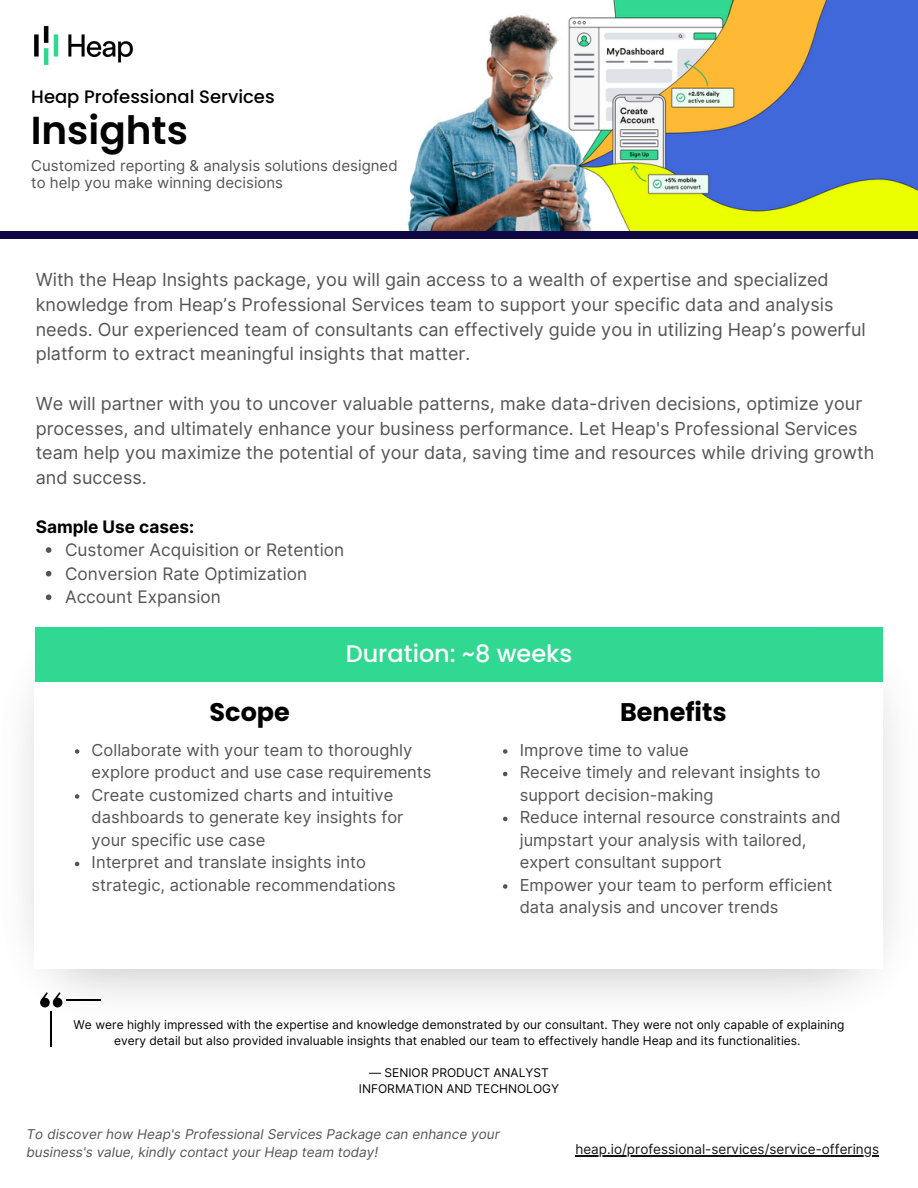
<style>
.page{position:relative;width:918px;height:1188px;background:#fff}
.page>*{position:absolute;margin:0;border:0;box-sizing:border-box;transform-origin:0 0}
.t1{font:600 39px "Poppins";color:#030303}
.t2{font:700 25.5px "Poppins";color:#000}
.t3{font:500 24px "Poppins";color:#fff}
.t4{font:18px/24.8px "Inter";color:#545454}
.t5{font:500 18px "Poppins";color:#000}
.t6{font:17.25px "Inter";color:#545454}
.t7{font:700 17.25px "Inter";color:#000}
.t8{font:16.5px/22.5px "Inter";color:#545454}
.t9{font:15px/16.8px "Inter";color:#545454}
.t10{font:italic 13.5px/18px "Inter";color:#545454}
.t11{font:13.5px "Inter";color:#111613}
.t12{font:12px/16px "Inter";color:#000;text-align:center}
</style>
<div class="page">
<img style="left:144px;top:0;width:774px;height:232px">
<div style="left:0;top:232px;width:918px;height:7px;background:#100843"></div>
<img style="left:34px;top:26px;width:99px;height:39px">
<svg style="left:46px;top:547px;width:5px;height:6px"></svg>
<svg style="left:46px;top:571px;width:5px;height:5px"></svg>
<svg style="left:46px;top:594px;width:5px;height:6px"></svg>
<hr style="left:575px;top:1155px;width:304px;height:1px;background:#111613">
<img style="left:26px;top:627px;width:866px;height:381px">
<div style="left:35px;top:628px;width:848px;height:54px;background:#31d891"></div>
<div style="left:35px;top:682px;width:428px;height:287px;background:#fff"></div>
<div style="left:459px;top:682px;width:424px;height:287px;background:#fff"></div>
<svg style="left:75px;top:749px;width:4px;height:5px"></svg>
<svg style="left:75px;top:794px;width:4px;height:5px"></svg>
<svg style="left:75px;top:862px;width:4px;height:4px"></svg>
<svg style="left:503px;top:749px;width:4px;height:5px"></svg>
<svg style="left:503px;top:772px;width:4px;height:4px"></svg>
<svg style="left:503px;top:817px;width:4px;height:4px"></svg>
<svg style="left:503px;top:884px;width:4px;height:5px"></svg>
<div style="left:53px;top:998px;width:9px;height:9px;background:#000;border-radius:50%"></div>
<svg style="left:54px;top:992px;width:7px;height:7px"></svg>
<div style="left:40px;top:998px;width:10px;height:9px;background:#000;border-radius:50%"></div>
<svg style="left:41px;top:992px;width:7px;height:8px"></svg>
<hr style="left:50px;top:1011px;width:2px;height:35px;background:#000">
<hr style="left:66px;top:999px;width:35px;height:2px;background:#000">
<p class="t5" style="left:31px;top:84px;width:245px">Heap Professional Services</p>
<p class="t1" style="left:31px;top:103px;width:159px">Insights</p>
<p class="t9" style="left:31px;top:157px;width:368px">Customized reporting &amp; analysis solutions designed to help you make winning decisions</p>
<p class="t4" style="left:36px;top:267px;width:832px">With the Heap Insights package, you will gain access to a wealth of expertise and specialized knowledge from Heap’s Professional Services team to support your specific data and analysis needs. Our experienced team of consultants can effectively guide you in utilizing Heap’s powerful platform to extract meaningful insights that matter.</p>
<p class="t4" style="left:36px;top:391px;width:840px">We will partner with you to uncover valuable patterns, make data-driven decisions, optimize your processes, and ultimately enhance your business performance. Let Heap's Professional Services team help you maximize the potential of your data, saving time and resources while driving growth and success.</p>
<p class="t7" style="left:36px;top:516px;width:160px">Sample Use cases:</p>
<p class="t6" style="left:65px;top:540px;width:281px">Customer Acquisition or Retention</p>
<p class="t6" style="left:65px;top:563px;width:244px">Conversion Rate Optimization</p>
<p class="t6" style="left:65px;top:587px;width:157px">Account Expansion</p>
<p class="t3" style="left:346px;top:637px;width:228px">Duration: ~8 weeks</p>
<p class="t2" style="left:210px;top:694px;width:82px">Scope</p>
<p class="t2" style="left:620px;top:694px;width:108px">Benefits</p>
<p class="t8" style="left:92px;top:739px;width:341px">Collaborate with your team to thoroughly explore product and use case requirements</p>
<p class="t8" style="left:92px;top:784px;width:313px">Create customized charts and intuitive dashboards to generate key insights for your specific use case</p>
<p class="t8" style="left:92px;top:851px;width:306px">Interpret and translate insights into strategic, actionable recommendations</p>
<p class="t8" style="left:520px;top:739px;width:170px">Improve time to value</p>
<p class="t8" style="left:520px;top:761px;width:302px">Receive timely and relevant insights to support decision-making</p>
<p class="t8" style="left:520px;top:806px;width:323px">Reduce internal resource constraints and jumpstart your analysis with tailored, expert consultant support</p>
<p class="t8" style="left:520px;top:874px;width:314px">Empower your team to perform efficient data analysis and uncover trends</p>
<p class="t12" style="left:74px;top:1017px;width:772px">We were highly impressed with the expertise and knowledge demonstrated by our consultant. They were not only capable of explaining every detail but also provided invaluable insights that enabled our team to effectively handle Heap and its functionalities.</p>
<p class="t12" style="left:369px;top:1065px;width:181px">— SENIOR PRODUCT ANALYST</p>
<p class="t12" style="left:359px;top:1081px;width:202px">INFORMATION AND TECHNOLOGY</p>
<p class="t10" style="left:27px;top:1125px;width:475px">To discover how Heap's Professional Services Package can enhance your business's value, kindly contact your Heap team today!</p>
<p class="t11" style="left:575px;top:1141px;width:305px">heap.io/professional-services/service-offerings</p>
</div>
